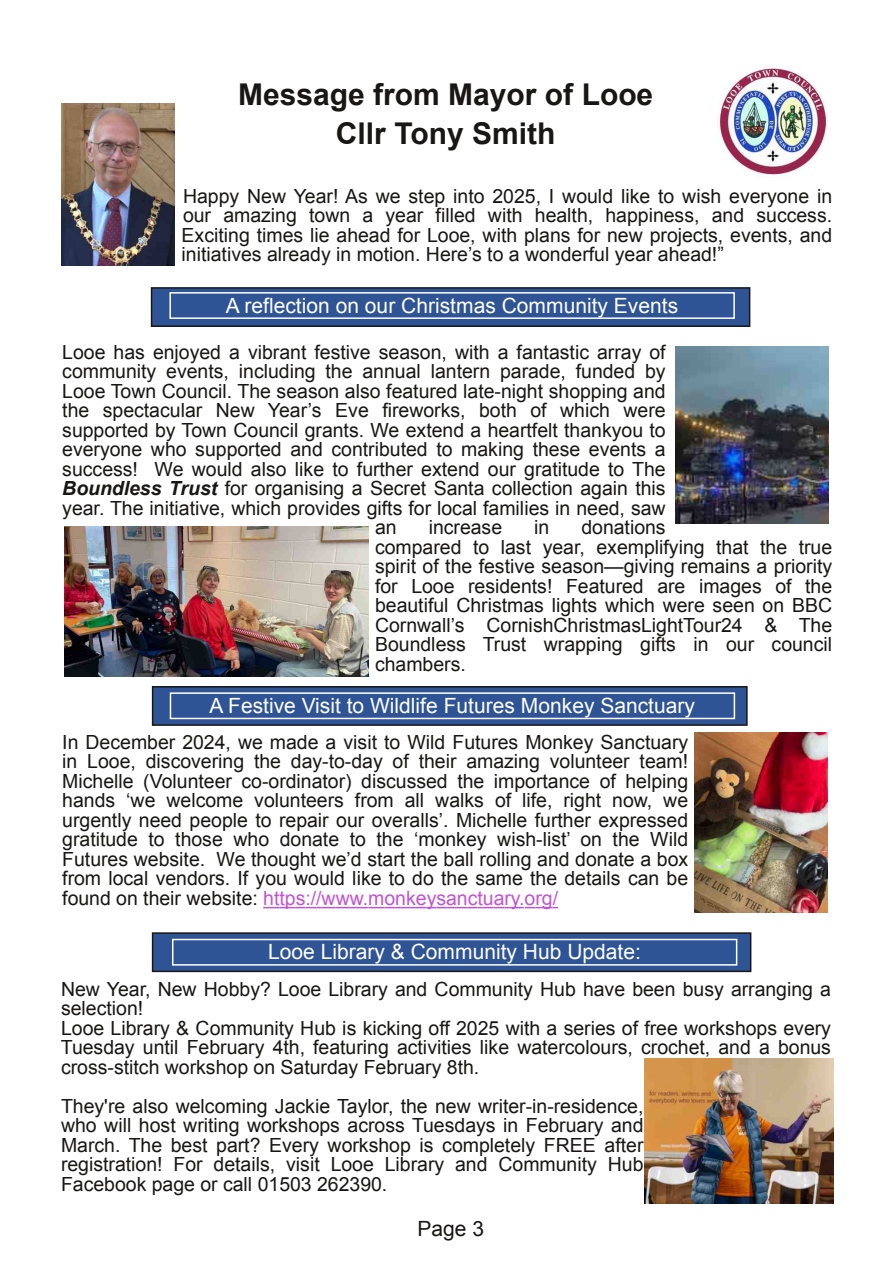
<style>
.page{position:relative;width:893px;height:1263px;background:#fff}
.page>*{position:absolute;margin:0;border:0;box-sizing:border-box;transform-origin:0 0}
.t1{font:700 30px/39px "Arial";color:#181715;text-align:center}
.t2{font:21px "Arial";color:#fff}
.t3{font:21px "Arial";color:#181715}
.t4{font:19.5px/19.5px "Arial";color:#181715;text-align:justify}
.s1{font-weight:700;font-style:italic}
.s2{color:#c254d2}
</style>
<div class="page">
<svg style="left:263px;top:907px;width:295px;height:1px"></svg>
<img style="left:61px;top:104px;width:113px;height:162px">
<img style="left:719px;top:66px;width:108px;height:111px">
<img style="left:644px;top:1059px;width:190px;height:144px">
<div style="left:153px;top:933px;width:598px;height:38px;background:#2f5496"></div>
<div style="left:152px;top:932px;width:599px;height:40px;border:2px solid #181715"></div>
<div style="left:172px;top:939px;width:565px;height:26px;border:2px solid #fff"></div>
<div style="left:152px;top:288px;width:598px;height:38px;background:#2f5496"></div>
<div style="left:151px;top:287px;width:599px;height:40px;border:2px solid #181715"></div>
<div style="left:169px;top:292px;width:566px;height:27px;border:2px solid #fff"></div>
<div style="left:153px;top:687px;width:594px;height:38px;background:#2f5496"></div>
<div style="left:152px;top:686px;width:596px;height:40px;border:2px solid #181715"></div>
<div style="left:170px;top:692px;width:565px;height:27px;border:2px solid #fff"></div>
<img style="left:695px;top:733px;width:133px;height:179px">
<img style="left:675px;top:346px;width:153px;height:177px">
<img style="left:64px;top:526px;width:304px;height:151px">
<h1 class="t1" style="left:238px;top:75px;width:417px">Message from Mayor of Looe<br>Cllr Tony Smith</h1>
<p class="t4" style="left:182px;top:186px;width:652px">Happy New Year! As we step into 2025, I would like to wish everyone in our amazing town a year filled with health, happiness, and success.<br>Exciting times lie ahead for Looe, with plans for new projects, events, and initiatives already in motion. Here’s to a wonderful year ahead!”</p>
<p class="t2" style="left:226px;top:294px;width:454px">A reflection on our Christmas Community Events</p>
<p class="t4" style="left:62px;top:342px;width:605px">Looe has enjoyed a vibrant festive season, with a fantastic array of</p>
<p class="t4" style="left:62px;top:362px;width:605px">community events, including the annual lantern parade, funded by</p>
<p class="t4" style="left:62px;top:381px;width:605px">Looe Town Council. The season also featured late-night shopping and</p>
<p class="t4" style="left:62px;top:401px;width:605px">the spectacular New Year’s Eve fireworks, both of which were</p>
<p class="t4" style="left:62px;top:420px;width:605px">supported by Town Council grants. We extend a heartfelt thankyou to</p>
<p class="t4" style="left:62px;top:440px;width:605px">everyone who supported and contributed to making these events a</p>
<p class="t4" style="left:62px;top:459px;width:605px">success! We would also like to further extend our gratitude to The</p>
<p class="t4" style="left:62px;top:479px;width:605px"><span class="s1">Boundless Trust</span> for organising a Secret Santa collection again this</p>
<p class="t4" style="left:62px;top:498px;width:605px">year. The initiative, which provides gifts for local families in need, saw</p>
<p class="t4" style="left:375px;top:518px;width:23px">an</p>
<p class="t4" style="left:429px;top:518px;width:75px">increase</p>
<p class="t4" style="left:534px;top:518px;width:17px">in</p>
<p class="t4" style="left:375px;top:518px;width:459px;text-align:left;text-indent:206px">donations<br>compared to last year, exemplifying that the true spirit of the festive season—giving remains a priority for Looe residents! Featured are images of the beautiful Christmas lights which were seen on BBC Cornwall’s CornishChristmasLightTour24 &amp; The Boundless Trust wrapping gifts in our council chambers.</p>
<p class="t2" style="left:210px;top:694px;width:487px">A Festive Visit to Wildlife Futures Monkey Sanctuary</p>
<p class="t4" style="left:62px;top:732px;width:627px">In December 2024, we made a visit to Wild Futures Monkey Sanctuary in Looe, discovering the day-to-day of their amazing volunteer team!<br>Michelle (Volunteer co-ordinator) discussed the importance of helping hands ‘we welcome volunteers from all walks of life, right now, we urgently need people to repair our overalls’. Michelle further expressed gratitude to those who donate to the ‘monkey wish-list’ on the Wild Futures website. We thought we’d start the ball rolling and donate a box from local vendors. If you would like to do the same the details can be found on their website: <span class="s2">https://www.monkeysanctuary.org/</span></p>
<p class="t2" style="left:268px;top:940px;width:374px">Looe Library &amp; Community Hub Update:</p>
<p class="t4" style="left:61px;top:979px;width:772px;text-align:left">New Year, New Hobby? Looe Library and Community Hub have been busy arranging a selection!<br>Looe Library &amp; Community Hub is kicking off 2025 with a series of free workshops every Tuesday until February 4th, featuring activities like watercolours, crochet, and a bonus cross-stitch workshop on Saturday February 8th.</p>
<p class="t4" style="left:61px;top:1096px;width:584px">They're also welcoming Jackie Taylor, the new writer-in-residence, who will host writing workshops across Tuesdays in February and March. The best part? Every workshop is completely FREE after registration! For details, visit Looe Library and Community Hub Facebook page or call 01503 262390.</p>
<p class="t3" style="left:417px;top:1217px;width:68px">Page 3</p>
</div>
